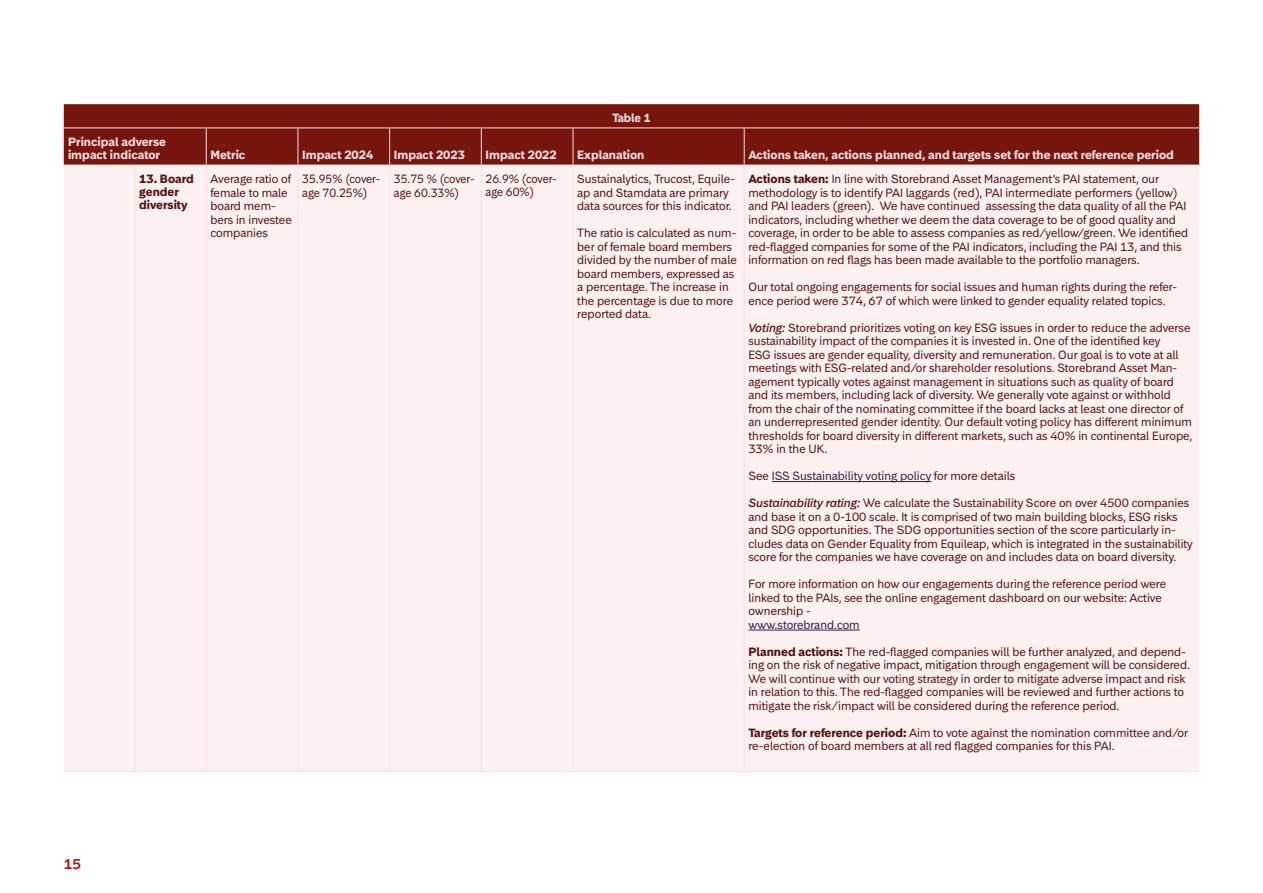
<style>
.page{position:relative;width:1263px;height:893px;background:#fff}
.page>*{position:absolute;margin:0;border:0;box-sizing:border-box;transform-origin:0 0}
.t1{font:600 13.5px "Storebrand Text";color:#b31918}
.Table_content_cells_extra_dark_red__righ{font:11.25px/13.5px "Storebrand Text";color:#531111}
.Table_content_cells_extra_dark_red__left{font:11.25px/13.5px "Storebrand Text";color:#531111}
.Table_header_row_light_red__left__-_8pt{font:700 11.25px/13.5px "Storebrand Text";color:#fbdee0}
.Table_content_cells_extra_dark_red__left-2{font:11.25px/13.5px "Storebrand Text";color:#531111;scale:.95 1}
.Table_content_cells_extra_dark_red__righ-2{font:11.25px "Storebrand Text";color:#381c47}
.Table_content_cells_extra_dark_red__left-3{font:700 11.25px/12.8px "Storebrand Text";color:#531111}
.Table_header_row_light_red__left__-_8pt-2{font:700 11.25px "Storebrand Text";color:#fbdee0;scale:.95 1}
.s1{font-weight:700}
.s2{font-weight:500;font-style:italic}
.s3{color:#531111}
.s4{color:#381c47}
</style>
<div class="page">
<div style="left:64px;top:104px;width:1135px;height:61px;background:#76160e"></div>
<div style="left:64px;top:166px;width:1135px;height:605px;background:#fdf0f1"></div>
<hr style="left:298px;top:128px;width:1px;height:37px;background:#fbdee0">
<hr style="left:389px;top:128px;width:1px;height:37px;background:#fbdee0">
<hr style="left:481px;top:128px;width:1px;height:37px;background:#fbdee0">
<hr style="left:573px;top:128px;width:1px;height:37px;background:#fbdee0">
<hr style="left:206px;top:166px;width:1px;height:605px;background:#fbdee0">
<hr style="left:298px;top:166px;width:1px;height:605px;background:#fbdee0">
<hr style="left:389px;top:166px;width:1px;height:605px;background:#fbdee0">
<hr style="left:481px;top:166px;width:1px;height:605px;background:#fbdee0">
<hr style="left:573px;top:166px;width:1px;height:605px;background:#fbdee0">
<hr style="left:744px;top:166px;width:1px;height:605px;background:#fbdee0">
<hr style="left:64px;top:771px;width:71px;height:1px;background:#fbdee0">
<hr style="left:135px;top:771px;width:71px;height:1px;background:#fbdee0">
<hr style="left:206px;top:771px;width:92px;height:1px;background:#fbdee0">
<hr style="left:298px;top:771px;width:92px;height:1px;background:#fbdee0">
<hr style="left:390px;top:771px;width:91px;height:1px;background:#fbdee0">
<hr style="left:573px;top:771px;width:171px;height:1px;background:#fbdee0">
<hr style="left:206px;top:128px;width:1px;height:37px;background:#fbdee0">
<hr style="left:64px;top:165px;width:71px;height:1px;background:#fdf0f1">
<hr style="left:135px;top:165px;width:71px;height:1px;background:#fdf0f1">
<hr style="left:64px;top:128px;width:71px;height:1px;background:#fbdee0">
<hr style="left:135px;top:128px;width:71px;height:1px;background:#fbdee0">
<hr style="left:206px;top:128px;width:92px;height:1px;background:#fbdee0">
<hr style="left:298px;top:128px;width:92px;height:1px;background:#fbdee0">
<hr style="left:390px;top:128px;width:91px;height:1px;background:#fbdee0">
<hr style="left:481px;top:128px;width:92px;height:1px;background:#fbdee0">
<hr style="left:573px;top:128px;width:171px;height:1px;background:#fbdee0">
<hr style="left:744px;top:128px;width:455px;height:1px;background:#fbdee0">
<hr style="left:744px;top:128px;width:1px;height:37px;background:#fbdee0">
<hr style="left:481px;top:771px;width:92px;height:1px;background:#fbdee0">
<hr style="left:135px;top:166px;width:1px;height:605px;background:#fbdee0">
<hr style="left:206px;top:165px;width:92px;height:1px;background:#fdf0f1">
<hr style="left:298px;top:165px;width:92px;height:1px;background:#fdf0f1">
<hr style="left:390px;top:165px;width:91px;height:1px;background:#fdf0f1">
<hr style="left:481px;top:165px;width:92px;height:1px;background:#fdf0f1">
<hr style="left:573px;top:165px;width:171px;height:1px;background:#fdf0f1">
<hr style="left:744px;top:165px;width:455px;height:1px;background:#fdf0f1">
<hr style="left:744px;top:771px;width:455px;height:1px;background:#fbdee0">
<hr style="left:772px;top:481px;width:159px;height:1px;background:#381c47">
<hr style="left:748px;top:630px;width:112px;height:1px;background:#381c47">
<p class="Table_header_row_light_red__left__-_8pt" style="left:68px;top:135px;width:99px">Principal adverse impact indicator</p>
<p class="Table_header_row_light_red__left__-_8pt-2" style="left:612px;top:110px;width:42px">Table 1</p>
<p class="Table_header_row_light_red__left__-_8pt" style="left:210px;top:148px;width:36px">Metric</p>
<p class="Table_header_row_light_red__left__-_8pt" style="left:302px;top:148px;width:73px">Impact 2024</p>
<p class="Table_header_row_light_red__left__-_8pt" style="left:394px;top:148px;width:73px">Impact 2023</p>
<p class="Table_header_row_light_red__left__-_8pt" style="left:486px;top:148px;width:73px">Impact 2022</p>
<p class="Table_header_row_light_red__left__-_8pt" style="left:577px;top:148px;width:69px">Explanation</p>
<p class="Table_header_row_light_red__left__-_8pt" style="left:748px;top:148px;width:427px">Actions taken, actions planned, and targets set for the next reference period</p>
<p class="t1" style="left:64px;top:855px;width:19px">15</p>
<p class="Table_content_cells_extra_dark_red__left-3" style="left:139px;top:172px;width:56px">13. Board gender diversity</p>
<p class="Table_content_cells_extra_dark_red__left" style="left:210px;top:172px;width:83px">Average ratio of female to male board mem&shy;bers in investee companies</p>
<p class="Table_content_cells_extra_dark_red__left-2" style="left:302px;top:172px;width:83px">35.95% (cover&shy;age 70.25%)</p>
<p class="Table_content_cells_extra_dark_red__left-2" style="left:394px;top:172px;width:86px">35.75 % (cover&shy;age 60.33%)</p>
<p class="Table_content_cells_extra_dark_red__left-2" style="left:486px;top:172px;width:76px;line-height:12.8px">26.9% (cover&shy;age 60%)</p>
<p class="Table_content_cells_extra_dark_red__left" style="left:577px;top:172px;width:159px">Sustainalytics, Trucost, Equile&shy;ap and Stamdata are primary data sources for this indicator.</p>
<p class="Table_content_cells_extra_dark_red__left" style="left:577px;top:226px;width:161px">The ratio is calculated as num&shy;ber of female board members divided by the number of male board members, expressed as a percentage. The increase in the percentage is due to more reported data.</p>
<p class="Table_content_cells_extra_dark_red__righ" style="left:748px;top:172px;width:441px"><span class="s1">Actions taken:</span> In line with Storebrand Asset Management’s PAI statement, our methodology is to identify PAI laggards (red), PAI intermediate performers (yellow) and PAI leaders (green). We have continued assessing the data quality of all the PAI indicators, including whether we deem the data coverage to be of good quality and coverage, in order to be able to assess companies as red/yellow/green. We identified red-flagged companies for some of the PAI indicators, including the PAI 13, and this information on red flags has been made available to the portfolio managers.</p>
<p class="Table_content_cells_extra_dark_red__righ" style="left:748px;top:280px;width:430px">Our total ongoing engagements for social issues and human rights during the refer&shy;ence period were 374, 67 of which were linked to gender equality related topics.</p>
<p class="Table_content_cells_extra_dark_red__righ" style="left:748px;top:321px;width:446px"><span class="s2">Voting:</span> Storebrand prioritizes voting on key ESG issues in order to reduce the adverse sustainability impact of the companies it is invested in. One of the identified key<br>ESG issues are gender equality, diversity and remuneration. Our goal is to vote at all meetings with ESG-related and/or shareholder resolutions. Storebrand Asset Man&shy;agement typically votes against management in situations such as quality of board and its members, including lack of diversity. We generally vote against or withhold from the chair of the nominating committee if the board lacks at least one director of an underrepresented gender identity. Our default voting policy has different minimum thresholds for board diversity in different markets, such as 40% in continental Europe, 33% in the UK.</p>
<p class="Table_content_cells_extra_dark_red__righ-2" style="left:748px;top:468px;width:268px"><span class="s3">See</span> ISS Sustainability voting policy <span class="s3">for more details</span></p>
<p class="Table_content_cells_extra_dark_red__righ" style="left:748px;top:496px;width:446px"><span class="s2">Sustainability rating:</span> We calculate the Sustainability Score on over 4500 companies and base it on a 0-100 scale. It is comprised of two main building blocks, ESG risks and SDG opportunities. The SDG opportunities section of the score particularly in&shy;cludes data on Gender Equality from Equileap, which is integrated in the sustainability score for the companies we have coverage on and includes data on board diversity.</p>
<p class="Table_content_cells_extra_dark_red__righ" style="left:748px;top:577px;width:419px">For more information on how our engagements during the reference period were linked to the PAIs, see the online engagement dashboard on our website: Active ownership -<br><span class="s4">www.storebrand.com</span></p>
<p class="Table_content_cells_extra_dark_red__righ" style="left:748px;top:645px;width:443px"><span class="s1">Planned actions:</span> The red-flagged companies will be further analyzed, and depend&shy;ing on the risk of negative impact, mitigation through engagement will be considered.<br>We will continue with our voting strategy in order to mitigate adverse impact and risk in relation to this. The red-flagged companies will be reviewed and further actions to mitigate the risk/impact will be considered during the reference period.</p>
<p class="Table_content_cells_extra_dark_red__righ" style="left:748px;top:726px;width:441px"><span class="s1">Targets for reference period:</span> Aim to vote against the nomination committee and/or re-election of board members at all red flagged companies for this PAI.</p>
</div>
